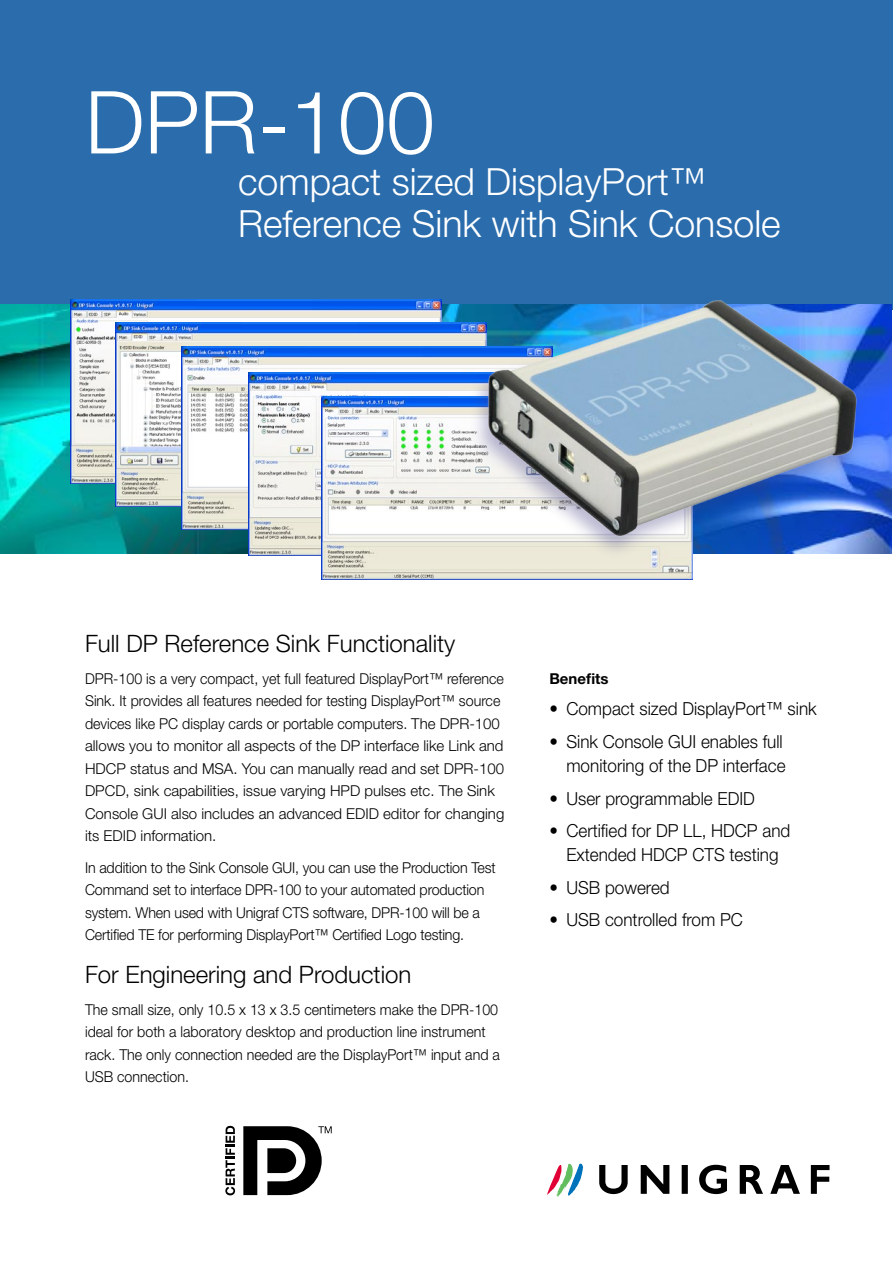
<style>
.page{position:relative;width:893px;height:1263px;background:#fff}
.page>*{position:absolute;margin:0;border:0;box-sizing:border-box;transform-origin:0 0}
.t1{font:300 87px "Helvetica Neue LT";color:#fff}
.t2{font:300 37.5px/42px "Helvetica Neue LT";color:#fff}
.Väliotsikko{font:300 24px "Helvetica Neue LT";color:#000}
.Benefits___ingressi{font:300 18px/24px "Helvetica Neue LT";color:#000;text-align:right;scale:.95 1}
.Leipäteksti{font:300 15px/22.5px "Helvetica Neue LT";color:#000;scale:.95 1}
.Väliotsikko_pieni{font:700 15px "Helvetica Neue LT";color:#000}
</style>
<div class="page">
<div style="left:0;top:0;width:893px;height:310px;background:#2a6cac"></div>
<img style="left:0;top:304px;width:892px;height:250px">
<svg style="left:547px;top:1163px;width:36px;height:33px"></svg>
<svg style="left:599px;top:1165px;width:230px;height:29px"></svg>
<svg style="left:225px;top:1126px;width:10px;height:69px"></svg>
<svg style="left:243px;top:1126px;width:89px;height:69px"></svg>
<img style="left:71px;top:300px;width:371px;height:183px">
<img style="left:115px;top:323px;width:350px;height:183px">
<img style="left:182px;top:347px;width:283px;height:183px">
<img style="left:248px;top:372px;width:217px;height:183px">
<img style="left:321px;top:396px;width:371px;height:183px">
<div style="left:468px;top:295px;width:401px;height:267px;background:#3a377f;opacity:.35"></div>
<img style="left:465px;top:295px;width:404px;height:251px">
<p class="t1" style="left:85px;top:69px;width:351px">DPR-100</p>
<p class="t2" style="left:238px;top:160px;width:544px">compact sized DisplayPort™<br>Reference Sink with Sink Console</p>
<p class="Väliotsikko" style="left:85px;top:629px;width:372px">Full DP Reference Sink Functionality</p>
<p class="Leipäteksti" style="left:85px;top:667px;width:443px">DPR-100 is a very compact, yet full featured DisplayPort™ reference Sink. It provides all features needed for testing DisplayPort™ source devices like PC display cards or portable computers. The DPR-100 allows you to monitor all aspects of the DP interface like Link and HDCP status and MSA. You can manually read and set DPR-100<br>DPCD, sink capabilities, issue varying HPD pulses etc. The Sink Console GUI also includes an advanced EDID editor for changing its EDID information.</p>
<p class="Leipäteksti" style="left:85px;top:856px;width:434px">In addition to the Sink Console GUI, you can use the Production Test Command set to interface DPR-100 to your automated production system. When used with Unigraf CTS software, DPR-100 will be a Certified TE for performing DisplayPort™ Certified Logo testing.</p>
<p class="Väliotsikko" style="left:85px;top:960px;width:328px">For Engineering and Production</p>
<p class="Leipäteksti" style="left:85px;top:998px;width:438px">The small size, only 10.5 x 13 x 3.5 centimeters make the DPR-100 ideal for both a laboratory desktop and production line instrument rack. The only connection needed are the DisplayPort™ input and a USB connection.</p>
<p class="Väliotsikko_pieni" style="left:549px;top:669px;width:61px">Benefits</p>
<p class="Benefits___ingressi" style="left:549px;top:697px;width:283px">• Compact sized DisplayPort™ sink</p>
<p class="Benefits___ingressi" style="left:549px;top:729px;width:250px">• Sink Console GUI enables full monitoring of the DP interface</p>
<p class="Benefits___ingressi" style="left:549px;top:786px;width:218px">• User programmable EDID</p>
<p class="Benefits___ingressi" style="left:549px;top:818px;width:255px;text-align:center">• Certified for DP LL, HDCP and<br>Extended HDCP CTS testing</p>
<p class="Benefits___ingressi" style="left:549px;top:875px;width:128px">• USB powered</p>
<p class="Benefits___ingressi" style="left:549px;top:907px;width:205px">• USB controlled from PC</p>
</div>
